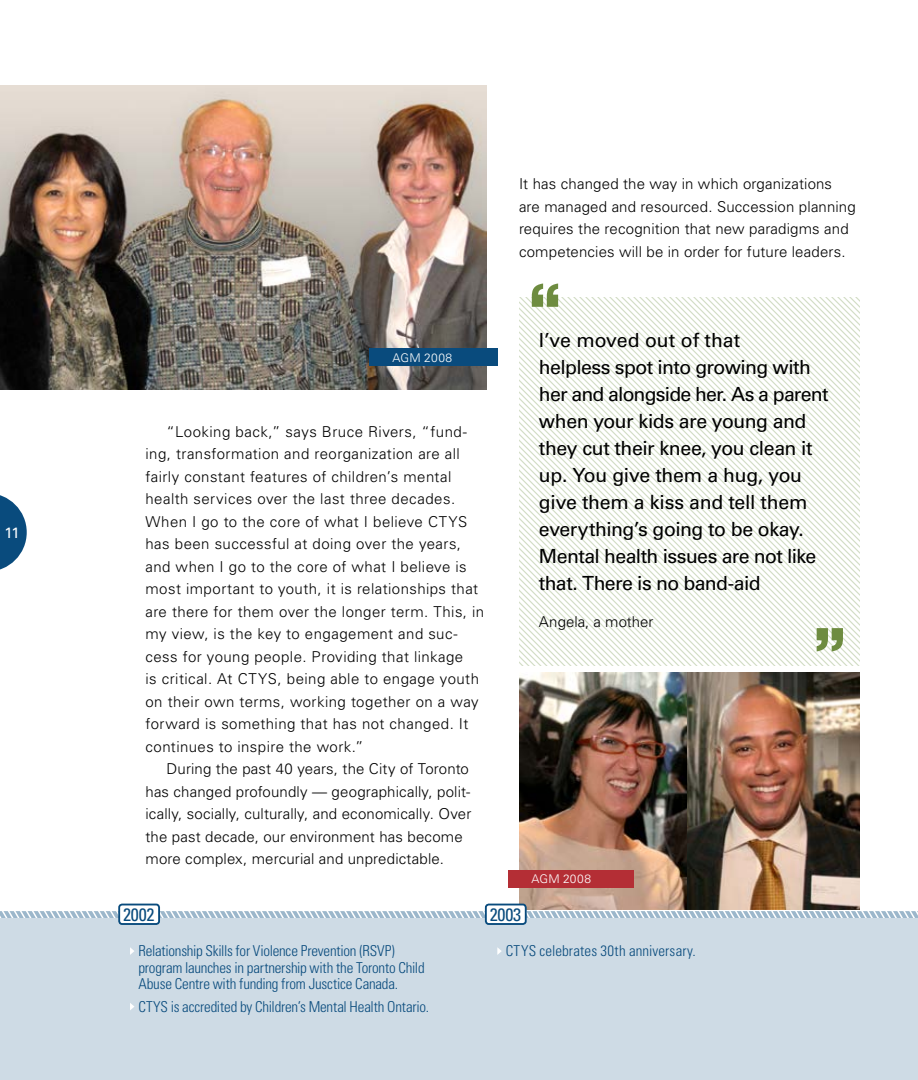
<style>
.page{position:relative;width:918px;height:1080px;background:#fff}
.page>*{position:absolute;margin:0;border:0;box-sizing:border-box;transform-origin:0 0}
.t1{font:19.5px/27px "Univers LT Std";letter-spacing:-.025em;color:#000}
.t2{font:condensed 18px "Univers LT Std";letter-spacing:-.01em;color:#094b7d}
.t3{font:300 15px/22.5px "Univers LT Std";letter-spacing:.025em;color:#000}
.t4{font:300 condensed 15px/16.5px "Univers LT Std";letter-spacing:-.01em;color:#094b7d}
.t5{font:300 condensed 15px "Univers LT Std";letter-spacing:.01em;color:#094b7d}
.t6{font:300 15px "Univers LT Std";color:#000}
.t7{font:15px "Univers LT Std";color:#fff}
.t8{font:300 12px "Univers LT Std";letter-spacing:.02em;color:#fff}
</style>
<div class="page">
<img style="left:0;top:86px;width:487px;height:303px">
<svg style="left:748px;top:298px;width:6px;height:367px"></svg>
<svg style="left:742px;top:298px;width:6px;height:367px"></svg>
<svg style="left:736px;top:298px;width:6px;height:367px"></svg>
<svg style="left:730px;top:298px;width:6px;height:367px"></svg>
<svg style="left:724px;top:298px;width:6px;height:367px"></svg>
<svg style="left:718px;top:298px;width:6px;height:367px"></svg>
<svg style="left:712px;top:298px;width:6px;height:367px"></svg>
<svg style="left:706px;top:298px;width:6px;height:367px"></svg>
<svg style="left:700px;top:298px;width:6px;height:367px"></svg>
<svg style="left:694px;top:298px;width:6px;height:367px"></svg>
<svg style="left:688px;top:298px;width:6px;height:367px"></svg>
<svg style="left:682px;top:298px;width:6px;height:367px"></svg>
<svg style="left:676px;top:298px;width:6px;height:367px"></svg>
<svg style="left:670px;top:298px;width:6px;height:367px"></svg>
<svg style="left:664px;top:298px;width:6px;height:367px"></svg>
<svg style="left:658px;top:298px;width:6px;height:367px"></svg>
<svg style="left:652px;top:298px;width:6px;height:367px"></svg>
<svg style="left:646px;top:298px;width:6px;height:367px"></svg>
<svg style="left:640px;top:298px;width:6px;height:367px"></svg>
<svg style="left:634px;top:298px;width:6px;height:367px"></svg>
<svg style="left:628px;top:298px;width:6px;height:367px"></svg>
<svg style="left:622px;top:298px;width:6px;height:367px"></svg>
<svg style="left:519px;top:284px;width:103px;height:381px"></svg>
<svg style="left:757px;top:298px;width:103px;height:367px"></svg>
<div style="left:369px;top:348px;width:129px;height:18px;background:#094b7d"></div>
<img style="left:519px;top:672px;width:169px;height:238px">
<img style="left:688px;top:672px;width:172px;height:238px">
<div style="left:508px;top:870px;width:126px;height:18px;background:#b42e35"></div>
<div style="left:0;top:914px;width:918px;height:166px;background:#cedbe5"></div>
<svg style="left:0;top:911px;width:918px;height:7px;background:#b9ccda"></svg>
<svg style="left:0;top:495px;width:27px;height:75px"></svg>
<svg style="left:130px;top:947px;width:4px;height:8px"></svg>
<svg style="left:130px;top:1003px;width:4px;height:7px"></svg>
<div style="left:119px;top:905px;width:40px;height:19px;background:#fff;border-radius:3px"></div>
<div style="left:118px;top:904px;width:42px;height:21px;border:2px solid #094b7d;border-radius:3px"></div>
<svg style="left:497px;top:947px;width:5px;height:8px"></svg>
<div style="left:486px;top:905px;width:40px;height:19px;background:#fff;border-radius:3px"></div>
<div style="left:485px;top:904px;width:42px;height:21px;border:2px solid #094b7d;border-radius:3px"></div>
<p class="t7" style="left:4px;top:524px;width:17px">11</p>
<p class="t8" style="left:393px;top:350px;width:61px">AGM 2008</p>
<p class="t3" style="left:145px;top:420px;width:340px;text-indent:21px">“Looking back,” says Bruce Rivers, “fund&shy;ing, transformation and reorganization are all fairly constant features of children’s mental health services over the last three decades.<br>When I go to the core of what I believe CTYS has been successful at doing over the years, and when I go to the core of what I believe is most important to youth, it is relationships that are there for them over the longer term. This, in my view, is the key to engagement and suc&shy;cess for young people. Providing that linkage<br>is critical. At CTYS, being able to engage youth on their own terms, working together on a way forward is something that has not changed. It continues to inspire the work.”</p>
<p class="t3" style="left:145px;top:757px;width:327px;text-indent:21px">During the past 40 years, the City of Toronto has changed profoundly — geographically, polit&shy;ically, socially, culturally, and economically. Over the past decade, our environment has become more complex, mercurial and unpredictable.</p>
<p class="t3" style="left:519px;top:172px;width:338px">It has changed the way in which organizations are managed and resourced. Succession planning requires the recognition that new paradigms and competencies will be in order for future leaders.</p>
<p class="t1" style="left:539px;top:326px;width:291px">I’ve moved out of that<br>helpless spot into growing with her and alongside her. As a parent when your kids are young and they cut their knee, you clean it up. You give them a hug, you give them a kiss and tell them everything’s going to be okay.<br>Mental health issues are not like that. There is no band-aid</p>
<p class="t6" style="left:539px;top:613px;width:116px">Angela, a mother</p>
<p class="t8" style="left:531px;top:872px;width:61px">AGM 2008</p>
<p class="t2" style="left:123px;top:903px;width:33px">2002</p>
<p class="t4" style="left:138px;top:943px;width:288px">Relationship Skills for Violence Prevention (RSVP) program launches in partnership with the Toronto Child<br>Abuse Centre with funding from Jusctice Canada.</p>
<p class="t4" style="left:138px;top:998px;width:292px">CTYS is accredited by Children’s Mental Health Ontario.</p>
<p class="t2" style="left:490px;top:903px;width:33px">2003</p>
<p class="t5" style="left:506px;top:942px;width:192px">CTYS celebrates 30th anniversary.</p>
</div>
